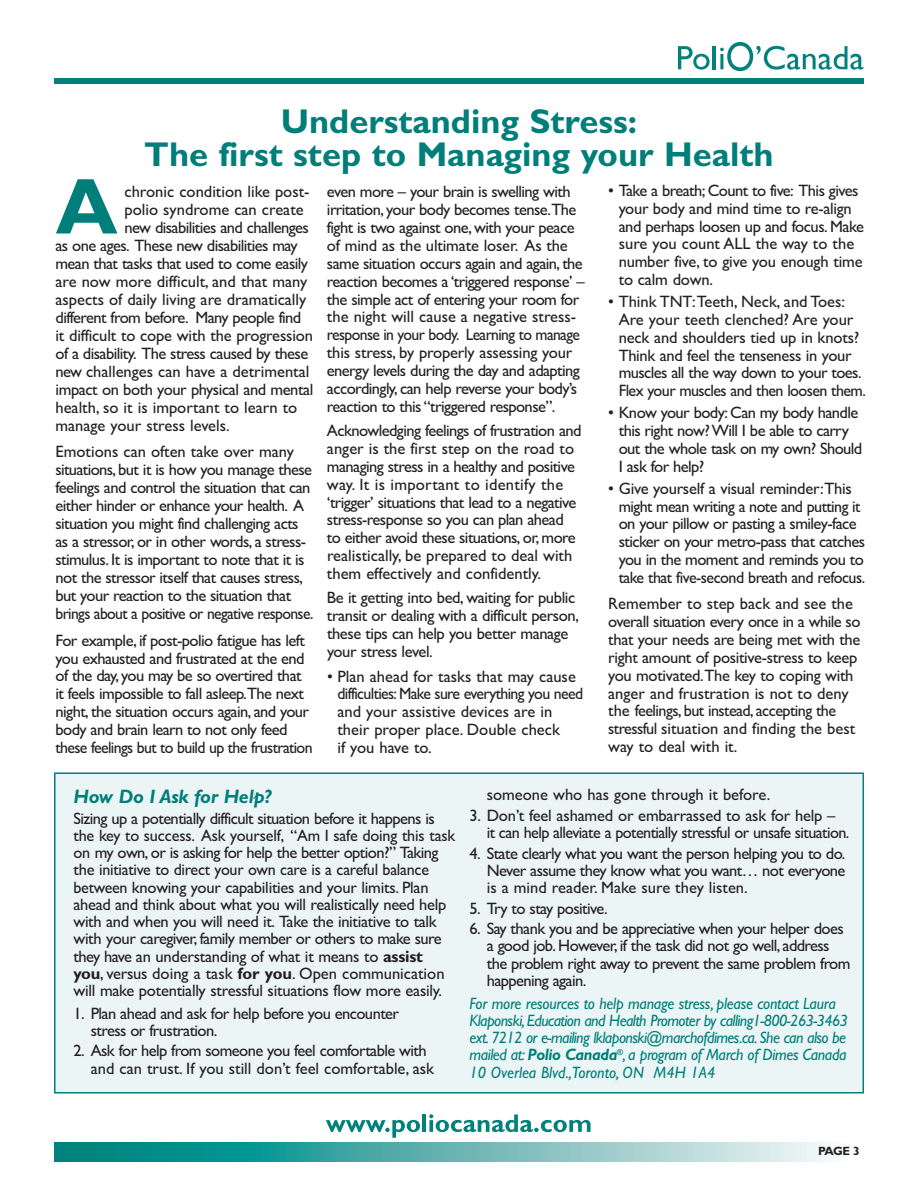
<style>
.page{position:relative;width:918px;height:1188px;background:#fff}
.page>*{position:absolute;margin:0;border:0;box-sizing:border-box;transform-origin:0 0}
.t1{font:700 79.5px "Gill Sans";color:#007e7a}
.t2{font:700 34.5px/33px "Gill Sans";color:#007e7a;text-align:center}
.t3{font:italic 700 19.5px "Gill Sans";letter-spacing:-.01em;color:#007e7a}
.t4{font:16.5px/17.9px "Gill Sans";letter-spacing:-.035em;color:#231f20}
.t5{font:16.5px/17.9px "Gill Sans";color:#231f20}
.t6{font:italic 16.5px/17.2px "Gill Sans";letter-spacing:-.035em;color:#007e7a;scale:.96 1}
.t7{font:16.5px "Gill Sans";letter-spacing:-.01em;color:#231f20}
.t8{font:700 12px "Gill Sans";color:#231f20}
.s1{font-weight:700}
</style>
<div class="page">
<svg style="left:54px;top:1142px;width:776px;height:20px;background:#63b5b3"></svg>
<svg style="left:326px;top:1120px;width:94px;height:18px"></svg>
<hr style="left:423px;top:1114px;width:3px;height:18px;background:#00817a">
<svg style="left:429px;top:1114px;width:162px;height:18px"></svg>
<svg style="left:678px;top:46px;width:32px;height:24px"></svg>
<hr style="left:713px;top:46px;width:3px;height:23px;background:#00817a">
<svg style="left:720px;top:42px;width:143px;height:29px"></svg>
<div style="left:54px;top:78px;width:810px;height:6px;background:#00817a"></div>
<div style="left:56px;top:774px;width:806px;height:318px;background:#ecf5f5"></div>
<div style="left:54px;top:772px;width:810px;height:322px;border:2px solid #007e7a"></div>
<h2 class="t2" style="left:144px;top:108px;width:631px">Understanding Stress:<br>The first step to Managing your Health</h2>
<p class="t4" style="left:327px;top:183px;width:259px">even more – your brain is swelling with irritation, your body becomes tense.The fight is two against one, with your peace of mind as the ultimate loser. As the same situation occurs again and again, the reaction becomes a ‘triggered response’ – the simple act of entering your room for the night will cause a negative stress&shy;response in your body. Learning to manage this stress, by properly assessing your energy levels during the day and adapting accordingly, can help reverse your body’s reaction to this “triggered response”.</p>
<p class="t4" style="left:327px;top:422px;width:256px">Acknowledging feelings of frustration and anger is the first step on the road to managing stress in a healthy and positive way. It is important to identify the ‘trigger’ situations that lead to a negative stress-response so you can plan ahead to either avoid these situations, or, more realistically, be prepared to deal with them effectively and confidently.</p>
<p class="t4" style="left:327px;top:589px;width:254px">Be it getting into bed, waiting for public transit or dealing with a difficult person, these tips can help you better manage your stress level.</p>
<p class="t5" style="left:337px;top:667px;width:247px;text-indent:-10px">• Plan ahead for tasks that may cause difficulties: Make sure everything you need and your assistive devices are in their proper place. Double check<br>if you have to.</p>
<h1 class="t1" style="left:56px;top:177px;width:64px">A</h1>
<p class="t4" style="left:619px;top:181px;width:247px;text-indent:-10px">• Take a breath; Count to five: This gives your body and mind time to re-align and perhaps loosen up and focus. Make sure you count ALL the way to the number five, to give you enough time to calm down.</p>
<p class="t4" style="left:619px;top:292px;width:249px;text-indent:-10px">• Think TNT:Teeth, Neck, and Toes:<br>Are your teeth clenched? Are your neck and shoulders tied up in knots?<br>Think and feel the tenseness in your muscles all the way down to your toes.<br>Flex your muscles and then loosen them.</p>
<p class="t4" style="left:619px;top:404px;width:245px;text-indent:-11px">• Know your body: Can my body handle this right now?Will I be able to carry out the whole task on my own? Should<br>I ask for help?</p>
<p class="t4" style="left:619px;top:479px;width:248px;text-indent:-10px">• Give yourself a visual reminder:This might mean writing a note and putting it on your pillow or pasting a smiley-face sticker on your metro-pass that catches you in the moment and reminds you to take that five-second breath and refocus.</p>
<p class="t4" style="left:608px;top:595px;width:254px">Remember to step back and see the overall situation every once in a while so that your needs are being met with the right amount of positive-stress to keep you motivated.The key to coping with anger and frustration is not to deny the feelings, but instead, accepting the stressful situation and finding the best way to deal with it.</p>
<p class="t5" style="left:124px;top:182px;width:187px">chronic condition like post-</p>
<p class="t5" style="left:124px;top:200px;width:181px">polio syndrome can create</p>
<p class="t4" style="left:124px;top:218px;width:186px">new disabilities and challenges</p>
<p class="t4" style="left:55px;top:236px;width:244px">as one ages. These new disabilities may</p>
<p class="t4" style="left:56px;top:254px;width:254px">mean that tasks that used to come easily</p>
<p class="t5" style="left:56px;top:272px;width:253px">are now more difficult, and that many</p>
<p class="t5" style="left:55px;top:290px;width:252px">aspects of daily living are dramatically</p>
<p class="t4" style="left:55px;top:308px;width:247px">different from before. Many people find</p>
<p class="t7" style="left:55px;top:325px;width:259px">it difficult to cope with the progression</p>
<p class="t4" style="left:56px;top:344px;width:254px">of a disability. The stress caused by these</p>
<p class="t5" style="left:56px;top:362px;width:255px">new challenges can have a detrimental</p>
<p class="t4" style="left:56px;top:380px;width:259px">impact on both your physical and mental</p>
<p class="t5" style="left:56px;top:398px;width:243px">health, so it is important to learn to</p>
<p class="t5" style="left:56px;top:416px;width:176px">manage your stress levels.</p>
<p class="t4" style="left:55px;top:443px;width:260px">Emotions can often take over many situations, but it is how you manage these feelings and control the situation that can either hinder or enhance your health. A situation you might find challenging acts as a stressor, or in other words, a stress&shy;stimulus. It is important to note that it is not the stressor itself that causes stress, but your reaction to the situation that brings about a positive or negative response.</p>
<p class="t4" style="left:56px;top:631px;width:259px">For example, if post-polio fatigue has left you exhausted and frustrated at the end of the day, you may be so overtired that it feels impossible to fall asleep.The next night, the situation occurs again, and your body and brain learn to not only feed these feelings but to build up the frustration</p>
<p class="t3" style="left:74px;top:789px;width:199px">How Do I Ask for Help?</p>
<p class="t4" style="left:73px;top:809px;width:383px;line-height:17.2px">Sizing up a potentially difficult situation before it happens is the key to success. Ask yourself, “Am I safe doing this task on my own, or is asking for help the better option?” Taking the initiative to direct your own care is a careful balance between knowing your capabilities and your limits. Plan ahead and think about what you will realistically need help with and when you will need it. Take the initiative to talk with your caregiver, family member or others to make sure they have an understanding of what it means to <span class="s1">assist you</span>, versus doing a task <span class="s1">for you</span>. Open communication will make potentially stressful situations flow more easily.</p>
<p class="t4" style="left:91px;top:1004px;width:310px;line-height:17.2px;text-indent:-17px">1. Plan ahead and ask for help before you encounter stress or frustration.</p>
<p class="t4" style="left:91px;top:1042px;width:345px;line-height:17.2px;text-indent:-17px">2. Ask for help from someone you feel comfortable with and can trust. If you still don’t feel comfortable, ask</p>
<p class="t5" style="left:487px;top:786px;width:285px">someone who has gone through it before.</p>
<p class="t4" style="left:487px;top:807px;width:364px;line-height:17.2px;text-indent:-17px">3. Don’t feel ashamed or embarrassed to ask for help –<br>it can help alleviate a potentially stressful or unsafe situation.</p>
<p class="t4" style="left:487px;top:844px;width:360px;line-height:17.2px;text-align:justify;text-indent:-17px">4. State clearly what you want the person helping you to do.<br>Never assume they know what you want… not everyone is a mind reader. Make sure they listen.</p>
<p class="t4" style="left:470px;top:899px;width:140px">5. Try to stay positive.</p>
<p class="t4" style="left:487px;top:920px;width:365px;line-height:17.2px;text-indent:-17px">6. Say thank you and be appreciative when your helper does a good job. However, if the task did not go well, address the problem right away to prevent the same problem from happening again.</p>
<p class="t6" style="left:469px;top:996px;width:396px">For more resources to help manage stress, please contact Laura Klaponski, Education and Health Promoter by calling1-800-263-3463 ext. 7212 or e-mailing lklaponski@marchofdimes.ca. She can also be mailed at: <span class="s1">Polio Canada</span><sup>®</sup>, a program of March of Dimes Canada 10 Overlea Blvd.,Toronto, ON M4H 1A4</p>
<p class="t8" style="left:818px;top:1146px;width:43px">PAGE 3</p>
</div>
